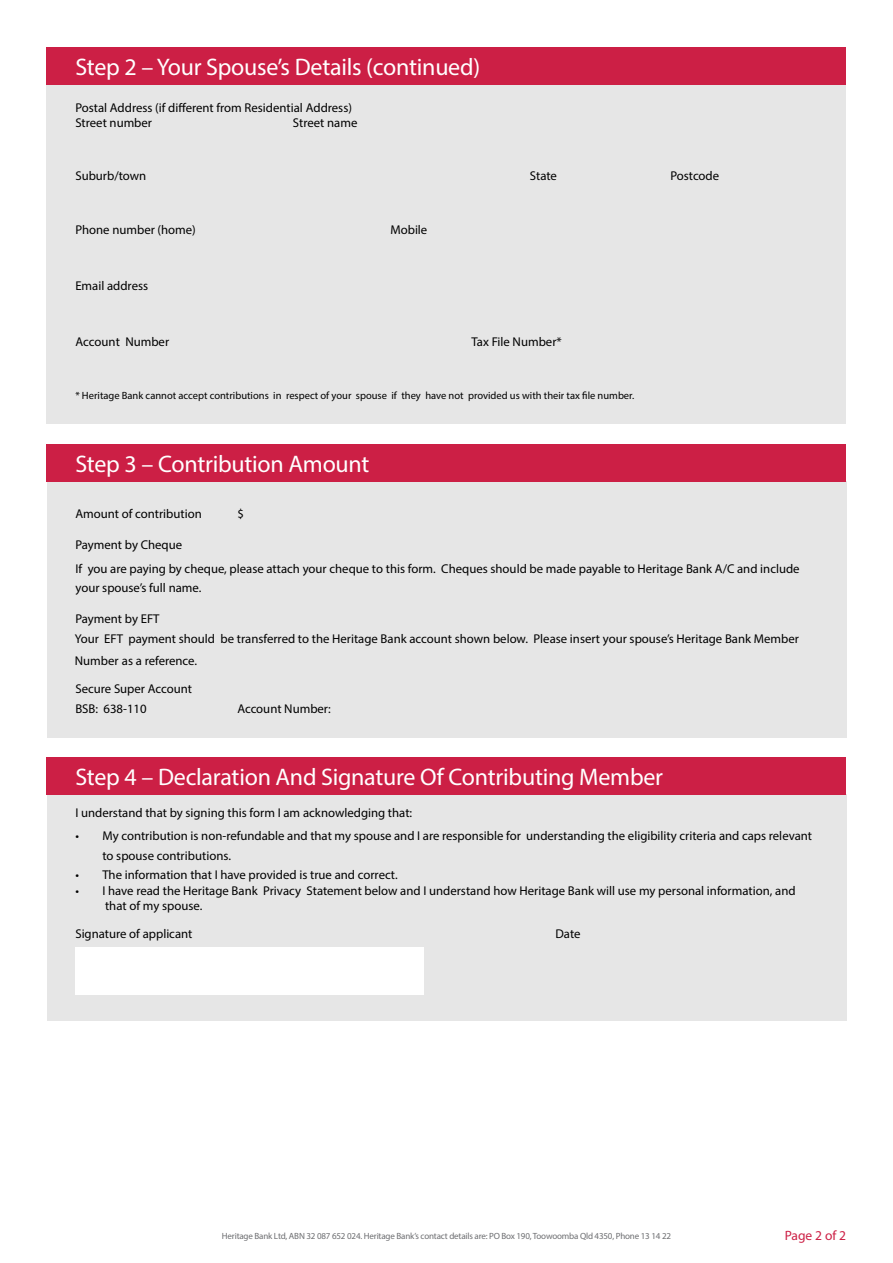
<style>
.page{position:relative;width:893px;height:1263px;background:#fff}
.page>*{position:absolute;margin:0;border:0;box-sizing:border-box;transform-origin:0 0}
.New_Heading_A{font:24px "Myriad Pro";letter-spacing:-.01em;color:#fff}
.t1{font:13.5px "Myriad Pro";color:#cc1f45}
.Body_Text{font:12.75px/23.7px "Myriad Pro";color:#000}
.Form_Text{font:12.75px "Myriad Pro";color:#000}
.t2{font:10.5px "Myriad Pro";color:#000}
.t3{font:9px "Myriad Pro";letter-spacing:-.02em;color:#6d6e71}
</style>
<div class="page">
<div style="left:47px;top:481px;width:800px;height:256px;background:#e6e6e6"></div>
<div style="left:47px;top:444px;width:799px;height:38px;background:#cc1f45"></div>
<div style="left:47px;top:85px;width:799px;height:339px;background:#e6e6e6"></div>
<div style="left:47px;top:47px;width:799px;height:38px;background:#cc1f45"></div>
<div style="left:47px;top:794px;width:800px;height:227px;background:#e6e6e6"></div>
<div style="left:47px;top:757px;width:799px;height:38px;background:#cc1f45"></div>
<div style="left:75px;top:947px;width:349px;height:48px;background:#fff"></div>
<p class="New_Heading_A" style="left:75px;top:52px;width:406px">Step 2 – Your Spouse’s Details (continued)</p>
<p class="Body_Text" style="left:75px;top:95px;width:278px">Postal Address (if different from Residential Address)</p>
<p class="Form_Text" style="left:75px;top:115px;width:78px">Street number</p>
<p class="Form_Text" style="left:293px;top:115px;width:66px">Street name</p>
<p class="Form_Text" style="left:75px;top:168px;width:72px">Suburb/town</p>
<p class="Form_Text" style="left:530px;top:168px;width:29px">State</p>
<p class="Form_Text" style="left:670px;top:168px;width:50px">Postcode</p>
<p class="Form_Text" style="left:75px;top:222px;width:122px">Phone number (home)</p>
<p class="Form_Text" style="left:390px;top:222px;width:38px">Mobile</p>
<p class="Form_Text" style="left:75px;top:278px;width:74px">Email address</p>
<p class="Body_Text" style="left:75px;top:330px;width:95px">Account Number</p>
<p class="Form_Text" style="left:471px;top:334px;width:92px">Tax File Number*</p>
<p class="t2" style="left:75px;top:389px;width:560px">* Heritage Bank cannot accept contributions in respect of your spouse if they have not provided us with their tax file number.</p>
<p class="New_Heading_A" style="left:75px;top:449px;width:296px">Step 3 – Contribution Amount</p>
<p class="Body_Text" style="left:75px;top:502px;width:128px">Amount of contribution</p>
<p class="Body_Text" style="left:237px;top:502px;width:8px">$</p>
<p class="Body_Text" style="left:75px;top:533px;width:726px">Payment by Cheque<br>If you are paying by cheque, please attach your cheque to this form. Cheques should be made payable to Heritage Bank A/C and include</p>
<p class="Body_Text" style="left:75px;top:576px;width:128px">your spouse’s full name.</p>
<p class="Body_Text" style="left:75px;top:609px;width:726px;line-height:20px">Payment by EFT<br>Your EFT payment should be transferred to the Heritage Bank account shown below. Please insert your spouse’s Heritage Bank Member</p>
<p class="Body_Text" style="left:75px;top:646px;width:124px;line-height:28px">Number as a reference.<br>Secure Super Account</p>
<p class="Body_Text" style="left:75px;top:696px;width:73px">BSB: 638-110</p>
<p class="Body_Text" style="left:237px;top:696px;width:95px">Account Number:</p>
<p class="New_Heading_A" style="left:75px;top:762px;width:589px">Step 4 – Declaration And Signature Of Contributing Member</p>
<p class="Body_Text" style="left:75px;top:800px;width:338px">I understand that by signing this form I am acknowledging that:</p>
<p class="Body_Text" style="left:102px;top:826px;width:711px;line-height:19.5px;text-indent:-27px">• My contribution is non-refundable and that my spouse and I are responsible for understanding the eligibility criteria and caps relevant to spouse contributions.</p>
<p class="Body_Text" style="left:75px;top:863px;width:324px">• The information that I have provided is true and correct.</p>
<p class="Body_Text" style="left:105px;top:882px;width:692px;line-height:15.3px;text-indent:-30px">• I have read the Heritage Bank Privacy Statement below and I understand how Heritage Bank will use my personal information, and that of my spouse.</p>
<p class="Body_Text" style="left:75px;top:922px;width:119px">Signature of applicant</p>
<p class="Body_Text" style="left:555px;top:922px;width:27px">Date</p>
<p class="t3" style="left:222px;top:1231px;width:451px">Heritage Bank Ltd, ABN 32 087 652 024. Heritage Bank’s contact details are: PO Box 190, Toowoomba Qld 4350, Phone 13 14 22</p>
<p class="t1" style="left:785px;top:1227px;width:63px">Page 2 of 2</p>
</div>
